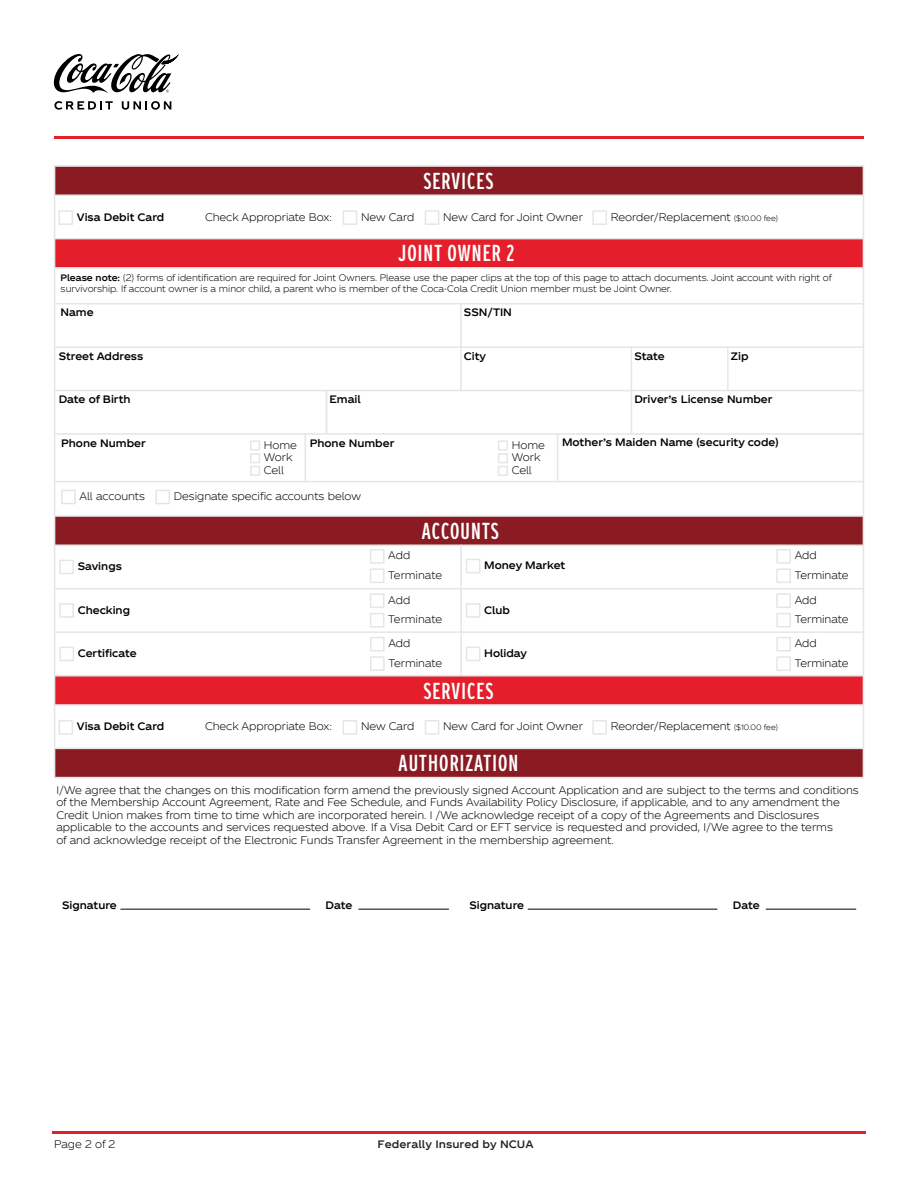
<style>
.page{position:relative;width:918px;height:1188px;background:#fff}
.page>*{position:absolute;margin:0;border:0;box-sizing:border-box;transform-origin:0 0}
.t1{font:22.5px "TCCC Unity Condensed Medium";letter-spacing:.05em;color:#fff}
.t2{font:10.5px/19.5px "TCCC Unity Headline Light";color:#000}
.t3{font:10.5px "TCCC Unity Headline Medium";color:#000}
.t4{font:500 10.5px "TCCC Unity";color:#231f20}
.t5{font:9px/10.8px "TCCC Unity Headline Light";color:#000}
.s1{font-size:7.5px}
.s2{font-family:"TCCC Unity Headline Medium"}
.s3{font-family:"TCCC Unity Headline Light"}
</style>
<div class="page">
<hr style="left:54px;top:137px;width:810px;height:2px;background:#e41e2b">
<svg style="left:54px;top:54px;width:125px;height:39px"></svg>
<svg style="left:54px;top:101px;width:59px;height:9px"></svg>
<svg style="left:122px;top:101px;width:49px;height:9px"></svg>
<div style="left:54px;top:516px;width:810px;height:29px;background:#8a1b23"></div>
<div style="left:54px;top:748px;width:809px;height:30px;background:#8a1b23"></div>
<hr style="left:55px;top:777px;width:808px;height:1px;background:#e5e6e7">
<hr style="left:460px;top:545px;width:2px;height:137px;background:#e5e6e7">
<div style="left:55px;top:239px;width:808px;height:29px;background:#e41e2b"></div>
<hr style="left:55px;top:267px;width:808px;height:2px;background:#e5e6e7">
<hr style="left:631px;top:347px;width:1px;height:86px;background:#e5e6e7">
<hr style="left:55px;top:433px;width:808px;height:2px;background:#e5e6e7">
<hr style="left:55px;top:390px;width:808px;height:1px;background:#e5e6e7">
<hr style="left:55px;top:481px;width:808px;height:1px;background:#e5e6e7">
<hr style="left:55px;top:515px;width:808px;height:2px;background:#e5e6e7">
<hr style="left:55px;top:346px;width:808px;height:2px;background:#e5e6e7">
<hr style="left:55px;top:303px;width:808px;height:1px;background:#e5e6e7">
<hr style="left:460px;top:347px;width:2px;height:44px;background:#e5e6e7">
<hr style="left:460px;top:305px;width:2px;height:42px;background:#e5e6e7">
<hr style="left:326px;top:391px;width:1px;height:42px;background:#e5e6e7">
<hr style="left:727px;top:347px;width:2px;height:44px;background:#e5e6e7">
<hr style="left:557px;top:434px;width:1px;height:48px;background:#e5e6e7">
<hr style="left:305px;top:434px;width:1px;height:48px;background:#e5e6e7">
<div style="left:250px;top:440px;width:10px;height:11px;border:2px solid #e5e6e7"></div>
<div style="left:250px;top:453px;width:10px;height:10px;border:2px solid #e5e6e7"></div>
<div style="left:250px;top:466px;width:10px;height:10px;border:2px solid #e5e6e7"></div>
<div style="left:498px;top:440px;width:10px;height:11px;border:2px solid #e5e6e7"></div>
<div style="left:498px;top:453px;width:10px;height:10px;border:2px solid #e5e6e7"></div>
<div style="left:498px;top:466px;width:10px;height:10px;border:2px solid #e5e6e7"></div>
<div style="left:61px;top:490px;width:15px;height:14px;border:2px solid #e5e6e7"></div>
<div style="left:155px;top:490px;width:15px;height:14px;border:2px solid #e5e6e7"></div>
<hr style="left:55px;top:544px;width:808px;height:2px;background:#e5e6e7">
<hr style="left:55px;top:588px;width:808px;height:1px;background:#e5e6e7">
<hr style="left:55px;top:631px;width:808px;height:2px;background:#e5e6e7">
<div style="left:370px;top:549px;width:14px;height:15px;border:2px solid #e5e6e7"></div>
<div style="left:370px;top:568px;width:14px;height:15px;border:2px solid #e5e6e7"></div>
<div style="left:59px;top:560px;width:15px;height:14px;border:2px solid #e5e6e7"></div>
<div style="left:370px;top:593px;width:14px;height:15px;border:2px solid #e5e6e7"></div>
<div style="left:370px;top:613px;width:14px;height:15px;border:2px solid #e5e6e7"></div>
<div style="left:59px;top:603px;width:15px;height:15px;border:2px solid #e5e6e7"></div>
<div style="left:776px;top:593px;width:15px;height:15px;border:2px solid #e5e6e7"></div>
<div style="left:776px;top:613px;width:15px;height:15px;border:2px solid #e5e6e7"></div>
<div style="left:466px;top:603px;width:14px;height:15px;border:2px solid #e5e6e7"></div>
<div style="left:776px;top:637px;width:15px;height:15px;border:2px solid #e5e6e7"></div>
<div style="left:776px;top:656px;width:15px;height:15px;border:2px solid #e5e6e7"></div>
<div style="left:466px;top:647px;width:14px;height:14px;border:2px solid #e5e6e7"></div>
<div style="left:370px;top:637px;width:15px;height:14px;border:2px solid #e5e6e7"></div>
<div style="left:370px;top:656px;width:15px;height:15px;border:2px solid #e5e6e7"></div>
<div style="left:59px;top:647px;width:15px;height:14px;border:2px solid #e5e6e7"></div>
<div style="left:776px;top:549px;width:15px;height:15px;border:2px solid #e5e6e7"></div>
<div style="left:776px;top:568px;width:15px;height:15px;border:2px solid #e5e6e7"></div>
<div style="left:466px;top:559px;width:14px;height:14px;border:2px solid #e5e6e7"></div>
<div style="left:54px;top:166px;width:810px;height:29px;background:#8a1b23"></div>
<hr style="left:121px;top:909px;width:189px;height:1px;background:#000">
<hr style="left:359px;top:909px;width:90px;height:1px;background:#000">
<hr style="left:528px;top:909px;width:189px;height:1px;background:#000">
<hr style="left:766px;top:909px;width:90px;height:1px;background:#000">
<hr style="left:54px;top:165px;width:810px;height:2px;background:#e5e6e7">
<hr style="left:55px;top:194px;width:808px;height:2px;background:#e5e6e7">
<hr style="left:55px;top:238px;width:808px;height:1px;background:#e5e6e7">
<div style="left:343px;top:210px;width:14px;height:15px;border:2px solid #e5e6e7"></div>
<div style="left:425px;top:210px;width:14px;height:15px;border:2px solid #e5e6e7"></div>
<div style="left:592px;top:210px;width:15px;height:15px;border:2px solid #e5e6e7"></div>
<div style="left:58px;top:210px;width:15px;height:15px;border:2px solid #e5e6e7"></div>
<div style="left:54px;top:676px;width:810px;height:29px;background:#e41e2b"></div>
<hr style="left:55px;top:675px;width:808px;height:2px;background:#e5e6e7">
<hr style="left:55px;top:704px;width:808px;height:2px;background:#e5e6e7">
<hr style="left:54px;top:748px;width:809px;height:1px;background:#e5e6e7">
<div style="left:343px;top:720px;width:14px;height:15px;border:2px solid #e5e6e7"></div>
<div style="left:425px;top:720px;width:14px;height:15px;border:2px solid #e5e6e7"></div>
<div style="left:592px;top:720px;width:15px;height:15px;border:2px solid #e5e6e7"></div>
<div style="left:58px;top:720px;width:15px;height:15px;border:2px solid #e5e6e7"></div>
<hr style="left:863px;top:166px;width:1px;height:612px;background:#e5e6e7">
<hr style="left:54px;top:166px;width:1px;height:612px;background:#e5e6e7">
<hr style="left:52px;top:1132px;width:814px;height:2px;background:#e41e2b">
<h1 class="t1" style="left:423px;top:163px;width:72px">SERVICES</h1>
<p class="t3" style="left:77px;top:208px;width:89px">Visa Debit Card</p>
<p class="t2" style="left:205px;top:206px;width:128px">Check Appropriate Box:</p>
<p class="t2" style="left:361px;top:206px;width:55px">New Card</p>
<p class="t2" style="left:443px;top:206px;width:141px">New Card for Joint Owner</p>
<p class="t2" style="left:611px;top:206px;width:169px">Reorder/Replacement <span class="s1">($10.00 fee)</span></p>
<h1 class="t1" style="left:398px;top:235px;width:117px">JOINT OWNER 2</h1>
<p class="t5" style="left:61px;top:272px;width:773px"><span class="s2">Please note:</span> (2) forms of identification are required for Joint Owners. Please use the paper clips at the top of this page to attach documents. Joint account with right of survivorship. If account owner is a minor child, a parent who is member of the Coca-Cola Credit Union member must be Joint Owner.</p>
<p class="t3" style="left:61px;top:303px;width:35px">Name</p>
<p class="t3" style="left:59px;top:347px;width:86px">Street Address</p>
<p class="t3" style="left:59px;top:390px;width:73px">Date of Birth</p>
<p class="t3" style="left:329px;top:390px;width:33px">Email</p>
<p class="t3" style="left:464px;top:303px;width:50px">SSN/TIN</p>
<p class="t3" style="left:464px;top:347px;width:24px">City</p>
<p class="t3" style="left:634px;top:347px;width:32px">State</p>
<p class="t3" style="left:731px;top:347px;width:19px">Zip</p>
<p class="t3" style="left:634px;top:390px;width:140px">Driver’s License Number</p>
<p class="t3" style="left:61px;top:434px;width:86px">Phone Number</p>
<p class="t3" style="left:264px;top:434px;width:132px"><span class="s3">Home</span> Phone Number</p>
<p class="t3" style="left:562px;top:433px;width:218px">Mother’s Maiden Name (security code)</p>
<p class="t2" style="left:264px;top:450px;width:30px;line-height:12.8px">Work<br>Cell</p>
<p class="t2" style="left:512px;top:437px;width:35px;line-height:12.8px">Home<br>Work<br>Cell</p>
<p class="t2" style="left:80px;top:485px;width:67px">All accounts</p>
<p class="t2" style="left:174px;top:485px;width:189px">Designate specific accounts below</p>
<p class="t3" style="left:78px;top:557px;width:46px">Savings</p>
<h1 class="t1" style="left:422px;top:512px;width:78px">ACCOUNTS</h1>
<p class="t2" style="left:388px;top:545px;width:55px">Add<br>Terminate</p>
<p class="t3" style="left:484px;top:556px;width:83px">Money Market</p>
<p class="t2" style="left:795px;top:545px;width:55px">Add<br>Terminate</p>
<p class="t3" style="left:78px;top:600px;width:54px">Checking</p>
<p class="t2" style="left:795px;top:589px;width:55px">Add<br>Terminate</p>
<p class="t2" style="left:388px;top:589px;width:55px">Add<br>Terminate</p>
<p class="t3" style="left:484px;top:600px;width:27px">Club</p>
<p class="t3" style="left:78px;top:644px;width:60px">Certificate</p>
<p class="t2" style="left:388px;top:632px;width:55px">Add<br>Terminate</p>
<p class="t3" style="left:484px;top:644px;width:44px">Holiday</p>
<h1 class="t1" style="left:423px;top:673px;width:72px">SERVICES</h1>
<p class="t3" style="left:77px;top:717px;width:89px">Visa Debit Card</p>
<p class="t2" style="left:205px;top:716px;width:128px">Check Appropriate Box:</p>
<p class="t2" style="left:361px;top:716px;width:55px">New Card</p>
<p class="t2" style="left:443px;top:716px;width:141px">New Card for Joint Owner</p>
<p class="t2" style="left:611px;top:716px;width:169px">Reorder/Replacement <span class="s1">($10.00 fee)</span></p>
<h1 class="t1" style="left:399px;top:745px;width:121px">AUTHORIZATION</h1>
<p class="t2" style="left:795px;top:632px;width:55px">Add<br>Terminate</p>
<p class="t2" style="left:56px;top:782px;width:804px;line-height:12.6px">I/We agree that the changes on this modification form amend the previously signed Account Application and are subject to the terms and conditions of the Membership Account Agreement, Rate and Fee Schedule, and Funds Availability Policy Disclosure, if applicable, and to any amendment the Credit Union makes from time to time which are incorporated herein. I /We acknowledge receipt of a copy of the Agreements and Disclosures applicable to the accounts and services requested above. If a Visa Debit Card or EFT service is requested and provided, I/We agree to the terms<br>of and acknowledge receipt of the Electronic Funds Transfer Agreement in the membership agreement.</p>
<p class="t3" style="left:62px;top:896px;width:56px">Signature</p>
<p class="t3" style="left:326px;top:896px;width:28px">Date</p>
<p class="t3" style="left:469px;top:896px;width:56px">Signature</p>
<p class="t3" style="left:733px;top:896px;width:28px">Date</p>
<p class="t2" style="left:54px;top:1133px;width:63px">Page 2 of 2</p>
<p class="t4" style="left:378px;top:1135px;width:158px">Federally Insured by NCUA</p>
</div>
